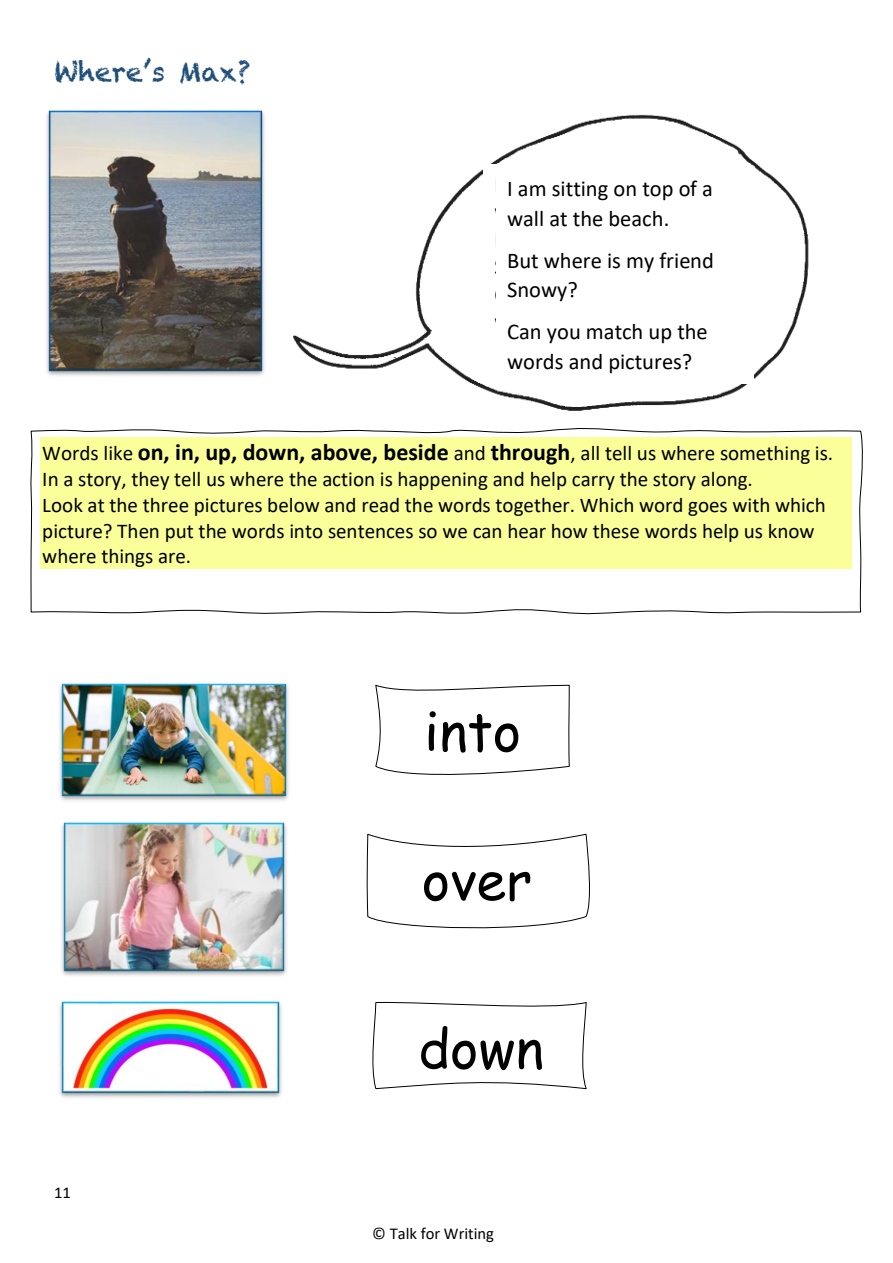
<style>
.page{position:relative;width:893px;height:1263px;background:#fff}
.page>*{position:absolute;margin:0;border:0;box-sizing:border-box;transform-origin:0 0}
.t1{font:54px "Comic Sans MS";color:#000}
.t2{font:27px "Chalkduster";color:#1f4e79}
.t3{font:22.5px/29.7px "Calibri";color:#000}
.t4{font:21px/25.7px "Calibri";color:#000}
.t5{font:16.5px "Calibri";color:#000}
.s1{font-weight:700;font-size:24px}
</style>
<div class="page">
<img style="left:293px;top:114px;width:516px;height:297px">
<img style="left:59px;top:683px;width:230px;height:118px">
<img style="left:59px;top:1001px;width:223px;height:97px">
<svg style="left:30px;top:428px;width:833px;height:187px"></svg>
<div style="left:40px;top:437px;width:812px;height:29px;background:#faff9a"></div>
<div style="left:40px;top:466px;width:812px;height:26px;background:#faff9a"></div>
<div style="left:40px;top:492px;width:812px;height:26px;background:#faff9a"></div>
<div style="left:40px;top:518px;width:812px;height:25px;background:#faff9a"></div>
<div style="left:40px;top:543px;width:812px;height:26px;background:#faff9a"></div>
<div style="left:483px;top:165px;width:263px;height:218px;background:#fff"></div>
<svg style="left:375px;top:684px;width:195px;height:91px"></svg>
<svg style="left:372px;top:1001px;width:215px;height:89px"></svg>
<svg style="left:367px;top:833px;width:223px;height:96px"></svg>
<img style="left:46px;top:110px;width:219px;height:266px">
<div style="left:496px;top:169px;width:258px;height:214px;background:#fff"></div>
<img style="left:61px;top:822px;width:226px;height:154px">
<p class="t2" style="left:54px;top:54px;width:198px">Where’s Max?</p>
<p class="t3" style="left:495px;top:172px;width:212px;line-height:27.3px">I am sitting on top of a wall at the beach.</p>
<p class="t3" style="left:495px;top:254px;width:77px">Snowy ?</p>
<p class="t3" style="left:495px;top:309px;width:192px">words and pictures?</p>
<p class="t3" style="left:507px;top:176px;width:207px">I am sitting on top of a wall at the beach.</p>
<p class="t3" style="left:507px;top:247px;width:208px">But where is my friend<br>Snowy?</p>
<p class="t3" style="left:507px;top:318px;width:202px">Can you match up the words and pictures?</p>
<p class="t4" style="left:42px;top:441px;width:792px;line-height:26.4px">Words like <span class="s1">on, in, up, down, above, beside</span> and <span class="s1">through</span>, all tell us where something is.<br>In a story, they tell us where the action is happening and help carry the story along.</p>
<p class="t4" style="left:42px;top:494px;width:785px">Look at the three pictures below and read the words together. Which word goes with which picture? Then put the words into sentences so we can hear how these words help us know where things are.</p>
<p class="t1" style="left:424px;top:691px;width:99px">into</p>
<p class="t1" style="left:422px;top:840px;width:112px">over</p>
<p class="t5" style="left:54px;top:1186px;width:18px">11</p>
<p class="t1" style="left:418px;top:1008px;width:127px">down</p>
<p class="t5" style="left:372px;top:1226px;width:123px">© Talk for Writing</p>
</div>
